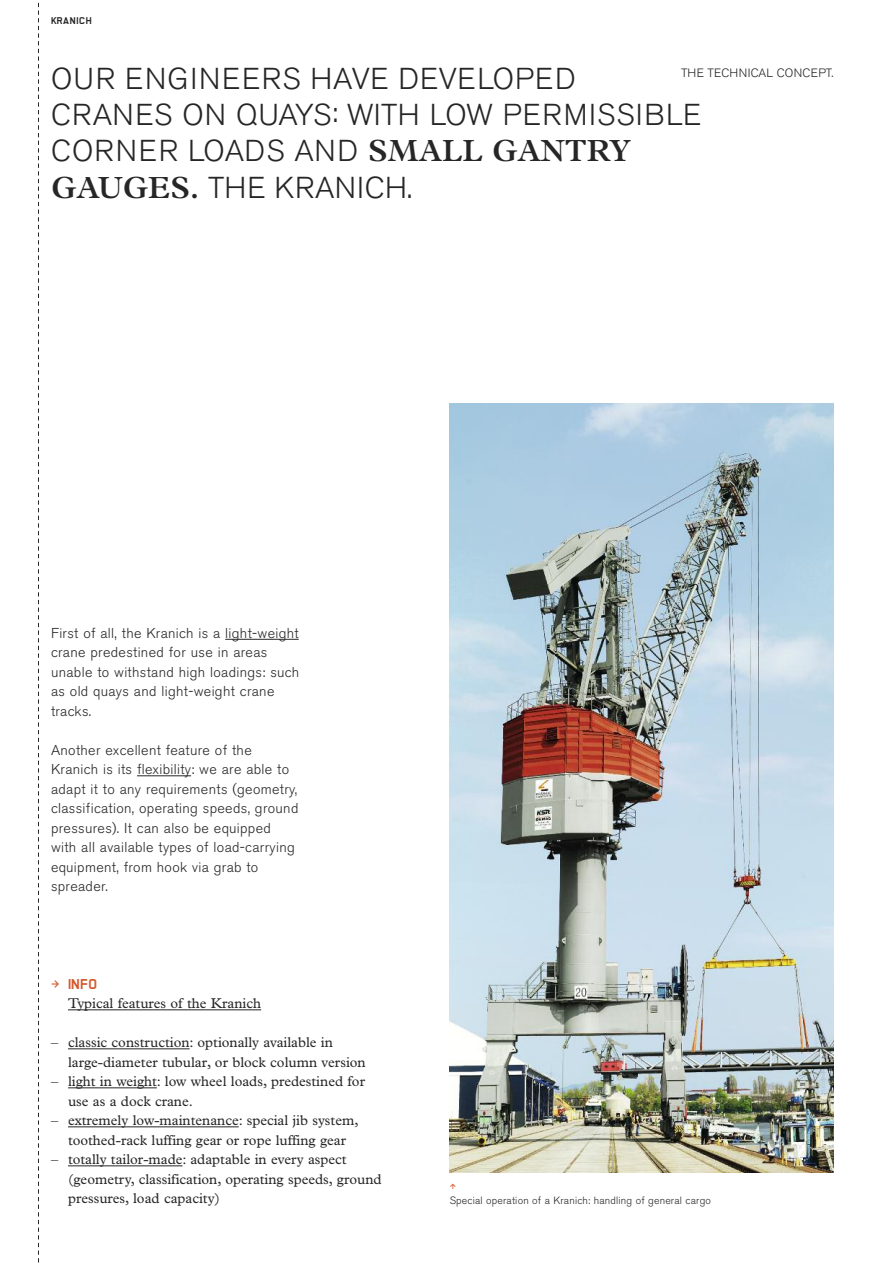
<style>
.page{position:relative;width:893px;height:1263px;background:#fff}
.page>*{position:absolute;margin:0;border:0;box-sizing:border-box;transform-origin:0 0}
.t1{font:300 30px/36.2px "Akzidenz Grotesk BE";letter-spacing:.04em;color:#272627}
.t2{font:300 14.25px/19.5px "Akzidenz Grotesk BE";letter-spacing:.025em;color:#272627}
.t3{font:14.25px/19.5px "Plantin";color:#272627}
.t4{font:700 14.25px "Kranunion Office";color:#d3592c}
.t5{font:300 12px "Akzidenz Grotesk BE";letter-spacing:.02em;color:#272627}
.t6{font:300 10.5px "Akzidenz Grotesk BE";letter-spacing:.015em;color:#272627}
.t7{font:10.5px "Office Expert";color:#d3592c}
.t8{font:700 9.75px "Kranunion Office";letter-spacing:.06em;color:#272627}
.s1{font-family:"Plantin";font-weight:600;font-size:30.75px}
.s2{font-family:"Office Expert";font-weight:400}
</style>
<div class="page">
<hr style="left:225px;top:639px;width:74px;height:1px;background:#272627">
<hr style="left:137px;top:775px;width:54px;height:1px;background:#272627">
<hr style="left:68px;top:1009px;width:193px;height:1px;background:#272627">
<hr style="left:68px;top:1048px;width:122px;height:1px;background:#272627">
<hr style="left:68px;top:1087px;width:89px;height:1px;background:#272627">
<hr style="left:68px;top:1126px;width:171px;height:1px;background:#272627">
<hr style="left:68px;top:1165px;width:115px;height:1px;background:#272627">
<svg style="left:38px;top:3px;width:1px;height:1259px"></svg>
<img style="left:450px;top:404px;width:383px;height:769px">
<p class="t8" style="left:51px;top:15px;width:42px">KRANICH</p>
<h1 class="t1" style="left:51px;top:63px;width:652px">OUR ENGINEERS HAVE DEVELOPED<br>CRANES ON QUAYS: WITH LOW PERMISSIBLE<br>CORNER LOADS AND <span class="s1">SMALL GANTRY<br>GAUGES.</span> THE KRANICH.</h1>
<p class="t5" style="left:681px;top:67px;width:154px">THE TECHNICAL CONCEPT.</p>
<p class="t2" style="left:51px;top:624px;width:250px">First of all, the Kranich is a light-weight crane predestined for use in areas unable to withstand high loadings: such as old quays and light-weight crane tracks.</p>
<p class="t2" style="left:51px;top:741px;width:249px">Another excellent feature of the Kranich is its flexibility: we are able to adapt it to any requirements (geometry, classification, operating speeds, ground pressures). It can also be equipped with all available types of load-carrying equipment, from hook via grab to spreader.</p>
<p class="t4" style="left:51px;top:975px;width:48px"><span class="s2">Q</span> INFO</p>
<p class="t3" style="left:68px;top:995px;width:195px">Typical features of the Kranich</p>
<p class="t3" style="left:68px;top:1034px;width:299px;text-indent:-17px">– classic construction: optionally available in large-diameter tubular, or block column version</p>
<p class="t3" style="left:68px;top:1073px;width:298px;text-indent:-17px">– light in weight: low wheel loads, predestined for use as a dock crane.</p>
<p class="t3" style="left:51px;top:1112px;width:309px;text-align:center">– extremely low-maintenance: special jib system, toothed-rack luffing gear or rope luffing gear</p>
<p class="t3" style="left:68px;top:1151px;width:315px;text-indent:-17px">– totally tailor-made: adaptable in every aspect (geometry, classification, operating speeds, ground pressures, load capacity)</p>
<p class="t7" style="left:450px;top:1180px;width:8px">O</p>
<p class="t6" style="left:450px;top:1196px;width:263px">Special operation of a Kranich: handling of general cargo</p>
</div>
